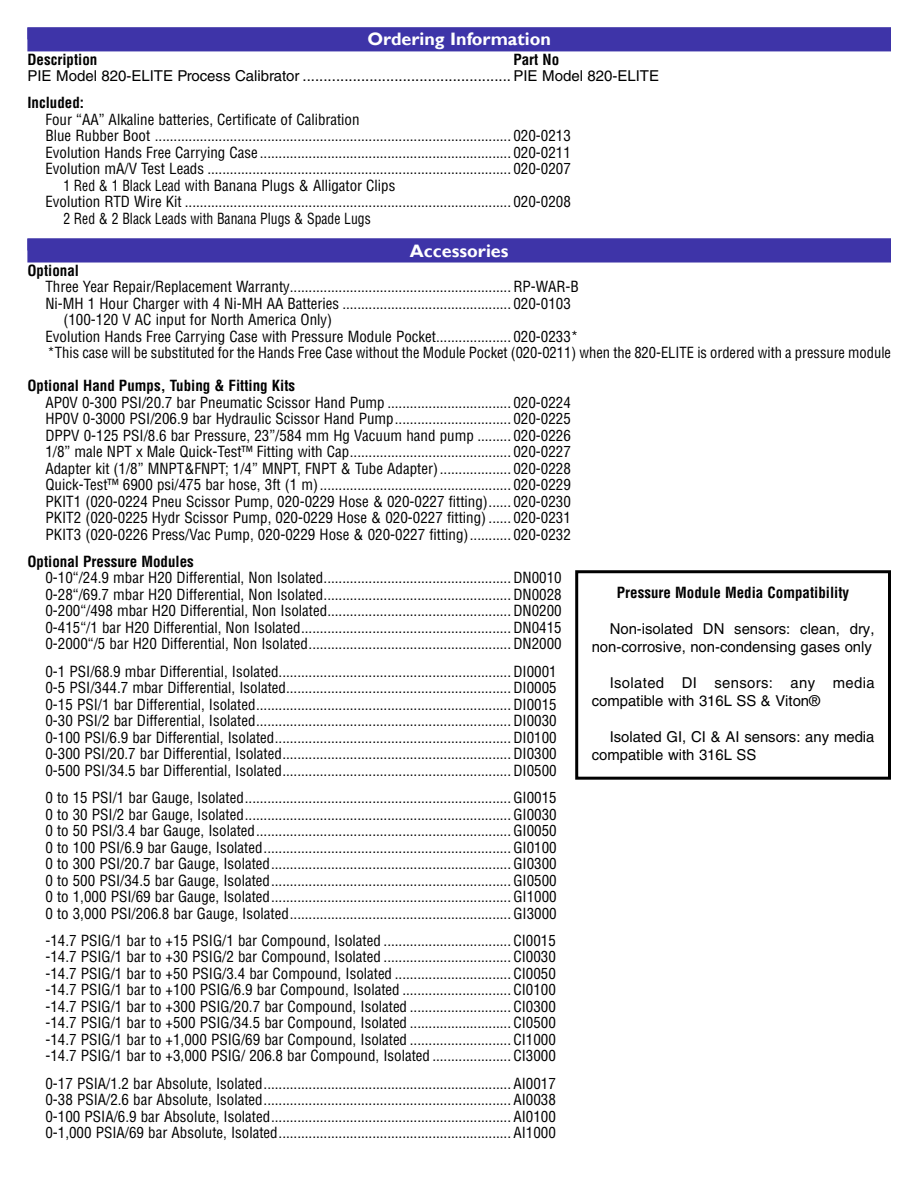
<style>
.page{position:relative;width:918px;height:1188px;background:#fff}
.page>*{position:absolute;margin:0;border:0;box-sizing:border-box;transform-origin:0 0}
.t1{font:700 18px "Gill Sans";color:#fff}
.t2{font:condensed 15px/16.5px "Helvetica LT Std";color:#000;text-align:justify}
.t3{font:15px/18px "Helvetica LT Std";color:#000}
.t4{font:700 condensed 15px "Helvetica LT Std";color:#000}
.t5{font:condensed 15px "Helvetica LT Std";color:#000;scale:.91 1}
</style>
<div class="page">
<div style="left:27px;top:27px;width:864px;height:24px;background:#3e34a8"></div>
<div style="left:27px;top:239px;width:864px;height:24px;background:#3e34a8"></div>
<div style="left:575px;top:570px;width:316px;height:210px;border:3px solid #000"></div>
<p class="t1" style="left:368px;top:29px;width:185px">Ordering Information</p>
<p class="t4" style="left:27px;top:50px;width:71px">Description</p>
<p class="t4" style="left:513px;top:50px;width:47px">Part No</p>
<p class="t3" style="left:27px;top:67px;width:633px">PIE Model 820-ELITE Process Calibrator ..................................................PIE Model 820-ELITE</p>
<p class="t4" style="left:27px;top:94px;width:58px">Included:</p>
<p class="t2" style="left:45px;top:111px;width:316px">Four “AA” Alkaline batteries, Certificate of Calibration</p>
<p class="t2" style="left:45px;top:128px;width:527px">Blue Rubber Boot ............................................................................................... 020-0213</p>
<p class="t2" style="left:45px;top:144px;width:527px">Evolution Hands Free Carrying Case ................................................................... 020-0211</p>
<p class="t2" style="left:45px;top:161px;width:527px">Evolution mA/V Test Leads ................................................................................. 020-0207</p>
<p class="t5" style="left:63px;top:176px;width:366px">1 Red &amp; 1 Black Lead with Banana Plugs &amp; Alligator Clips</p>
<p class="t2" style="left:45px;top:194px;width:527px">Evolution RTD Wire Kit ....................................................................................... 020-0208</p>
<p class="t5" style="left:63px;top:209px;width:339px">2 Red &amp; 2 Black Leads with Banana Plugs &amp; Spade Lugs</p>
<p class="t1" style="left:410px;top:240px;width:100px">Accessories</p>
<p class="t4" style="left:27px;top:261px;width:53px">Optional</p>
<p class="t2" style="left:45px;top:278px;width:535px">Three Year Repair/Replacement Warranty...........................................................RP-WAR-B</p>
<p class="t2" style="left:45px;top:295px;width:527px">Ni-MH 1 Hour Charger with 4 Ni-MH AA Batteries ............................................. 020-0103</p>
<p class="t2" style="left:63px;top:311px;width:270px">(100-120 V AC input for North America Only)</p>
<p class="t2" style="left:45px;top:328px;width:534px">Evolution Hands Free Carrying Case with Pressure Module Pocket.................... 020-0233*</p>
<p class="t2" style="left:48px;top:344px;width:845px">*This case will be substituted for the Hands Free Case without the Module Pocket (020-0211) when the 820-ELITE is ordered with a pressure module</p>
<p class="t4" style="left:27px;top:376px;width:269px">Optional Hand Pumps, Tubing &amp; Fitting Kits</p>
<p class="t2" style="left:45px;top:394px;width:527px">AP0V 0-300 PSI/20.7 bar Pneumatic Scissor Hand Pump ................................. 020-0224<br>HP0V 0-3000 PSI/206.9 bar Hydraulic Scissor Hand Pump............................... 020-0225<br>DPPV 0-125 PSI/8.6 bar Pressure, 23”/584 mm Hg Vacuum hand pump ......... 020-0226<br>1/8” male NPT x Male Quick-Test™ Fitting with Cap........................................... 020-0227<br>Adapter kit (1/8” MNPT&amp;FNPT; 1/4” MNPT, FNPT &amp; Tube Adapter)................... 020-0228<br>Quick-Test™ 6900 psi/475 bar hose, 3ft (1 m)................................................... 020-0229<br>PKIT1 (020-0224 Pneu Scissor Pump, 020-0229 Hose &amp; 020-0227 fitting)...... 020-0230<br>PKIT2 (020-0225 Hydr Scissor Pump, 020-0229 Hose &amp; 020-0227 fitting) ...... 020-0231<br>PKIT3 (020-0226 Press/Vac Pump, 020-0229 Hose &amp; 020-0227 fitting)........... 020-0232</p>
<p class="t4" style="left:27px;top:552px;width:168px">Optional Pressure Modules</p>
<p class="t2" style="left:45px;top:570px;width:518px">0-10“/24.9 mbar H20 Differential, Non Isolated..................................................DN0010<br>0-28“/69.7 mbar H20 Differential, Non Isolated..................................................DN0028<br>0-200“/498 mbar H20 Differential, Non Isolated.................................................DN0200<br>0-415“/1 bar H20 Differential, Non Isolated........................................................DN0415<br>0-2000“/5 bar H20 Differential, Non Isolated......................................................DN2000</p>
<p class="t2" style="left:45px;top:663px;width:513px">0-1 PSI/68.9 mbar Differential, Isolated..............................................................DI0001<br>0-5 PSI/344.7 mbar Differential, Isolated............................................................DI0005<br>0-15 PSI/1 bar Differential, Isolated....................................................................DI0015<br>0-30 PSI/2 bar Differential, Isolated....................................................................DI0030<br>0-100 PSI/6.9 bar Differential, Isolated...............................................................DI0100<br>0-300 PSI/20.7 bar Differential, Isolated.............................................................DI0300<br>0-500 PSI/34.5 bar Differential, Isolated.............................................................DI0500</p>
<p class="t2" style="left:45px;top:789px;width:513px">0 to 15 PSI/1 bar Gauge, Isolated.......................................................................GI0015<br>0 to 30 PSI/2 bar Gauge, Isolated.......................................................................GI0030<br>0 to 50 PSI/3.4 bar Gauge, Isolated....................................................................GI0050<br>0 to 100 PSI/6.9 bar Gauge, Isolated..................................................................GI0100<br>0 to 300 PSI/20.7 bar Gauge, Isolated................................................................GI0300<br>0 to 500 PSI/34.5 bar Gauge, Isolated................................................................GI0500<br>0 to 1,000 PSI/69 bar Gauge, Isolated................................................................GI1000<br>0 to 3,000 PSI/206.8 bar Gauge, Isolated...........................................................GI3000</p>
<p class="t2" style="left:45px;top:932px;width:512px">-14.7 PSIG/1 bar to +15 PSIG/1 bar Compound, Isolated .................................. CI0015 -14.7 PSIG/1 bar to +30 PSIG/2 bar Compound, Isolated .................................. CI0030 -14.7 PSIG/1 bar to +50 PSIG/3.4 bar Compound, Isolated ............................... CI0050 -14.7 PSIG/1 bar to +100 PSIG/6.9 bar Compound, Isolated ............................. CI0100 -14.7 PSIG/1 bar to +300 PSIG/20.7 bar Compound, Isolated ........................... CI0300 -14.7 PSIG/1 bar to +500 PSIG/34.5 bar Compound, Isolated ........................... CI0500 -14.7 PSIG/1 bar to +1,000 PSIG/69 bar Compound, Isolated ........................... CI1000 -14.7 PSIG/1 bar to +3,000 PSIG/ 206.8 bar Compound, Isolated ..................... CI3000</p>
<p class="t2" style="left:45px;top:1075px;width:512px">0-17 PSIA/1.2 bar Absolute, Isolated.................................................................. AI0017<br>0-38 PSIA/2.6 bar Absolute, Isolated.................................................................. AI0038<br>0-100 PSIA/6.9 bar Absolute, Isolated................................................................ AI0100<br>0-1,000 PSIA/69 bar Absolute, Isolated.............................................................. AI1000</p>
<p class="t4" style="left:617px;top:583px;width:234px">Pressure Module Media Compatibility</p>
<p class="t3" style="left:592px;top:619px;width:284px;text-align:right">Non-isolated DN sensors: clean, dry, non-corrosive, non-condensing gases only</p>
<p class="t3" style="left:592px;top:673px;width:284px;text-indent:18px">Isolated DI sensors: any media compatible with 316L SS &amp; Viton®</p>
<p class="t3" style="left:592px;top:727px;width:284px;text-indent:18px">Isolated GI, CI &amp; AI sensors: any media compatible with 316L SS</p>
</div>
